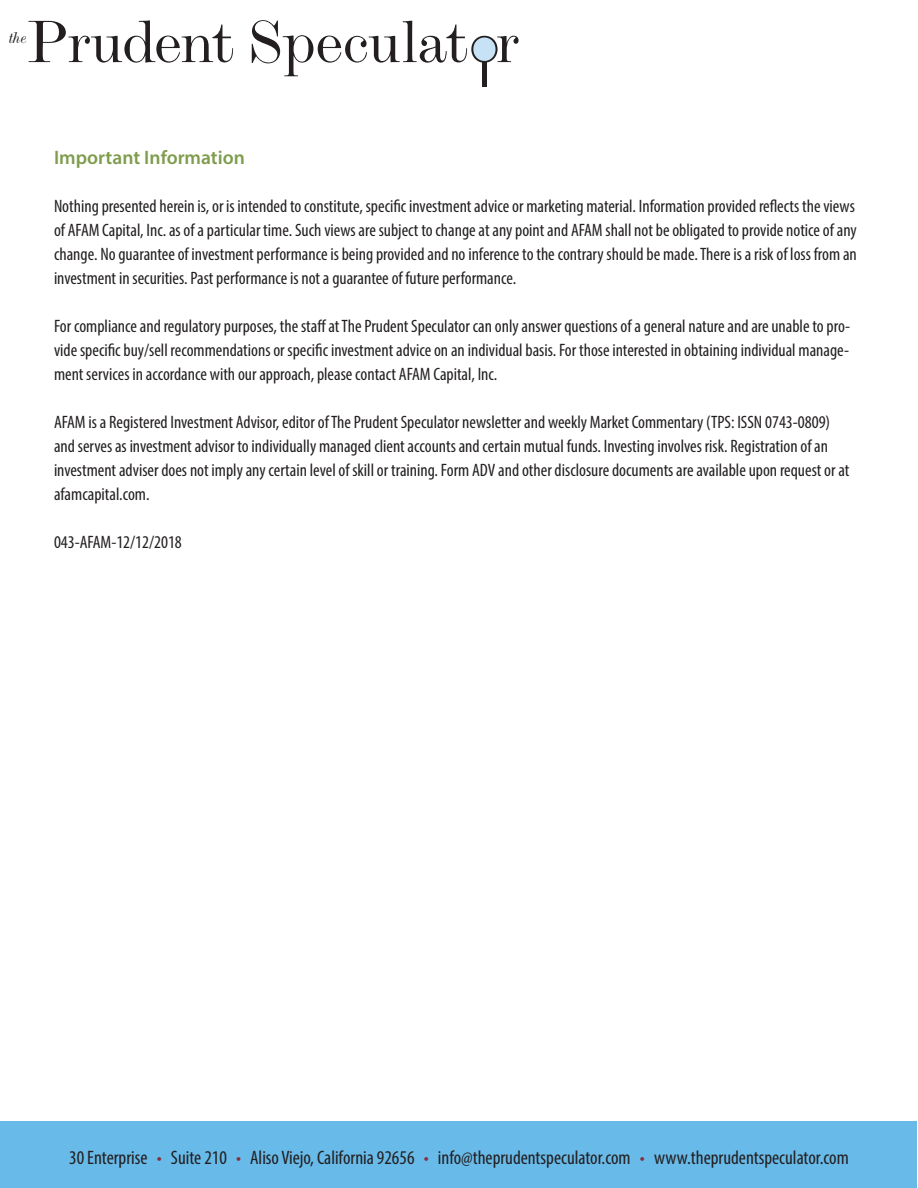
<style>
.page{position:relative;width:918px;height:1188px;background:#fff}
.page>*{position:absolute;margin:0;border:0;box-sizing:border-box;transform-origin:0 0}
.t1{font:expanded 60.9px "Modern MT Std";letter-spacing:-.025em;color:#231f20}
.t2{font:condensed 19.5px "Myriad Pro";color:#231f20}
.t3{font:600 19.5px "Myriad Pro";color:#7f9d4d}
.t4{font:condensed 18px/24px "Myriad Pro";color:#231f20;text-align:justify}
.t5{font:italic expanded 15.75px "Modern MT Std";color:#231f20}
.s1{color:#fff}
.s2{color:#882d3b}
</style>
<div class="page">
<div style="left:1px;top:1121px;width:916px;height:67px;background:#68bae9"></div>
<svg style="left:471px;top:36px;width:27px;height:27px"></svg>
<hr style="left:482px;top:62px;width:4px;height:25px;background:#231f20">
<h1 class="t1" style="left:26px;top:4px;width:494px">Prudent Speculat<span class="s1">o</span>r</h1>
<p class="t5" style="left:9px;top:28px;width:19px">the</p>
<p class="t3" style="left:54px;top:145px;width:192px">Important Information</p>
<p class="t4" style="left:54px;top:194px;width:804px">Nothing presented herein is, or is intended to constitute, specific investment advice or marketing material. Information provided reflects the views of AFAM Capital, Inc. as of a particular time. Such views are subject to change at any point and AFAM shall not be obligated to provide notice of any change. No guarantee of investment performance is being provided and no inference to the contrary should be made. There is a risk of loss from an investment in securities. Past performance is not a guarantee of future performance.</p>
<p class="t4" style="left:54px;top:314px;width:798px">For compliance and regulatory purposes, the staff at The Prudent Speculator can only answer questions of a general nature and are unable to pro&shy;vide specific buy/sell recommendations or specific investment advice on an individual basis. For those interested in obtaining individual manage&shy;ment services in accordance with our approach, please contact AFAM Capital, Inc.</p>
<p class="t4" style="left:54px;top:410px;width:797px;text-align:left">AFAM is a Registered Investment Advisor, editor of The Prudent Speculator newsletter and weekly Market Commentary (TPS: ISSN 0743-0809) and serves as investment advisor to individually managed client accounts and certain mutual funds. Investing involves risk. Registration of an investment adviser does not imply any certain level of skill or training. Form ADV and other disclosure documents are available upon request or at afamcapital.com.</p>
<p class="t4" style="left:54px;top:530px;width:129px">043-AFAM-12/12/2018</p>
<p class="t2" style="left:69px;top:1146px;width:781px">30 Enterprise <span class="s2">•</span> Suite 210 <span class="s2">•</span> Aliso Viejo, California 92656 <span class="s2">•</span> info@theprudentspeculator.com <span class="s2">•</span> www.theprudentspeculator.com</p>
</div>
